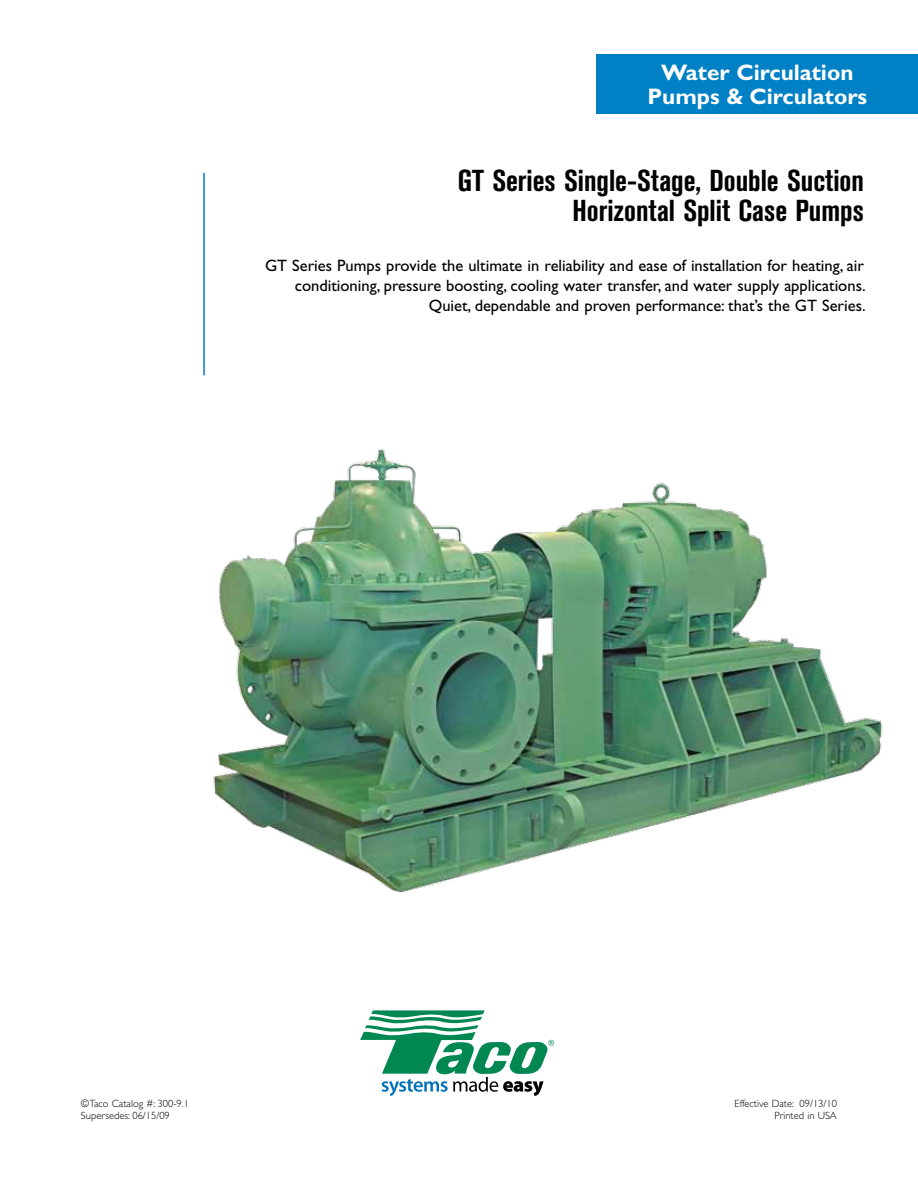
<style>
.page{position:relative;width:918px;height:1188px;background:#fff}
.page>*{position:absolute;margin:0;border:0;box-sizing:border-box;transform-origin:0 0}
.t1{font:700 condensed 30px/30px "Akzidenz Grotesk BE";color:#000;text-align:right}
.t2{font:700 22.5px/24px "Gill Sans";color:#fff;text-align:center}
.t3{font:16.5px/19.8px "Gill Sans";color:#000;text-align:right}
.t4{font:300 10.5px/12.6px "Gill Sans";color:#000}
</style>
<div class="page">
<hr style="left:203px;top:173px;width:2px;height:202px;background:#0081c6">
<div style="left:597px;top:54px;width:321px;height:59px;background:#0081c6"></div>
<svg style="left:360px;top:1010px;width:194px;height:86px"></svg>
<img style="left:213px;top:448px;width:670px;height:445px">
<h2 class="t2" style="left:648px;top:61px;width:221px">Water Circulation<br>Pumps &amp; Circulators</h2>
<h1 class="t1" style="left:458px;top:165px;width:408px">GT Series Single-Stage, Double Suction<br>Horizontal Split Case Pumps</h1>
<p class="t3" style="left:265px;top:256px;width:602px">GT Series Pumps provide the ultimate in reliability and ease of installation for heating, air conditioning, pressure boosting, cooling water transfer, and water supply applications.<br>Quiet, dependable and proven performance: that’s the GT Series.</p>
<p class="t4" style="left:81px;top:1097px;width:109px">©Taco Catalog #: 300-9.1<br>Supersedes: 06/15/09</p>
<p class="t4" style="left:735px;top:1097px;width:104px;text-align:right">Effective Date: 09/13/10<br>Printed in USA</p>
</div>
